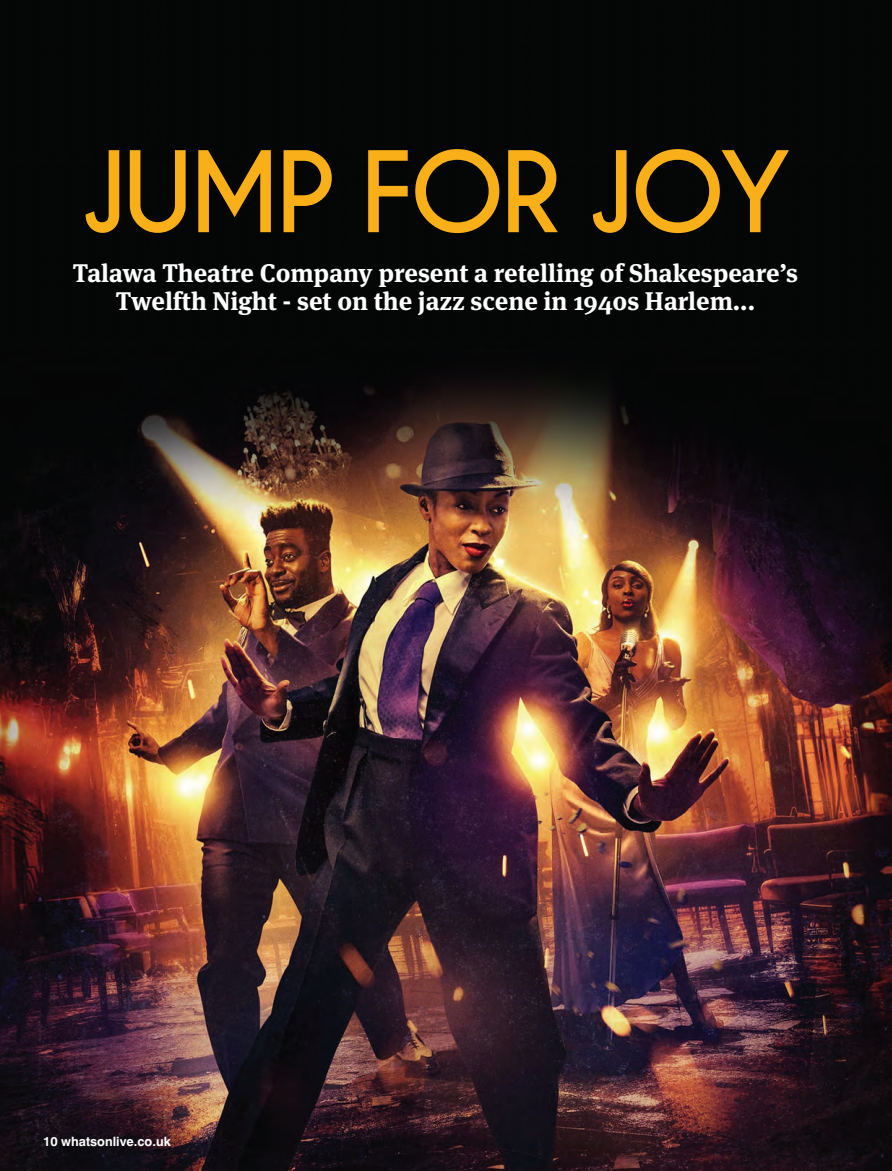
<style>
.page{position:relative;width:892px;height:1171px;background:#fff}
.page>*{position:absolute;margin:0;border:0;box-sizing:border-box;transform-origin:0 0}
.t1{font:700 105px "Caviar Dreams";letter-spacing:-.05em;color:#f9af18}
.t2{font:700 25.5px/28.5px "Meta Serif";color:#fff;text-align:center}
.t3{font:700 12.9px "Swiss 721 BT";color:#fff}
</style>
<div class="page">
<img style="left:0;top:0;width:891px;height:1171px">
<p class="t1" style="left:79px;top:129px;width:713px">JUMP FOR JOY</p>
<p class="t2" style="left:73px;top:261px;width:726px">Talawa Theatre Company present a retelling of Shakespeare’s<br>Twelfth Night - set on the jazz scene in 1940s Harlem...</p>
<p class="t3" style="left:43px;top:1136px;width:129px">10 whatsonlive.co.uk</p>
</div>
